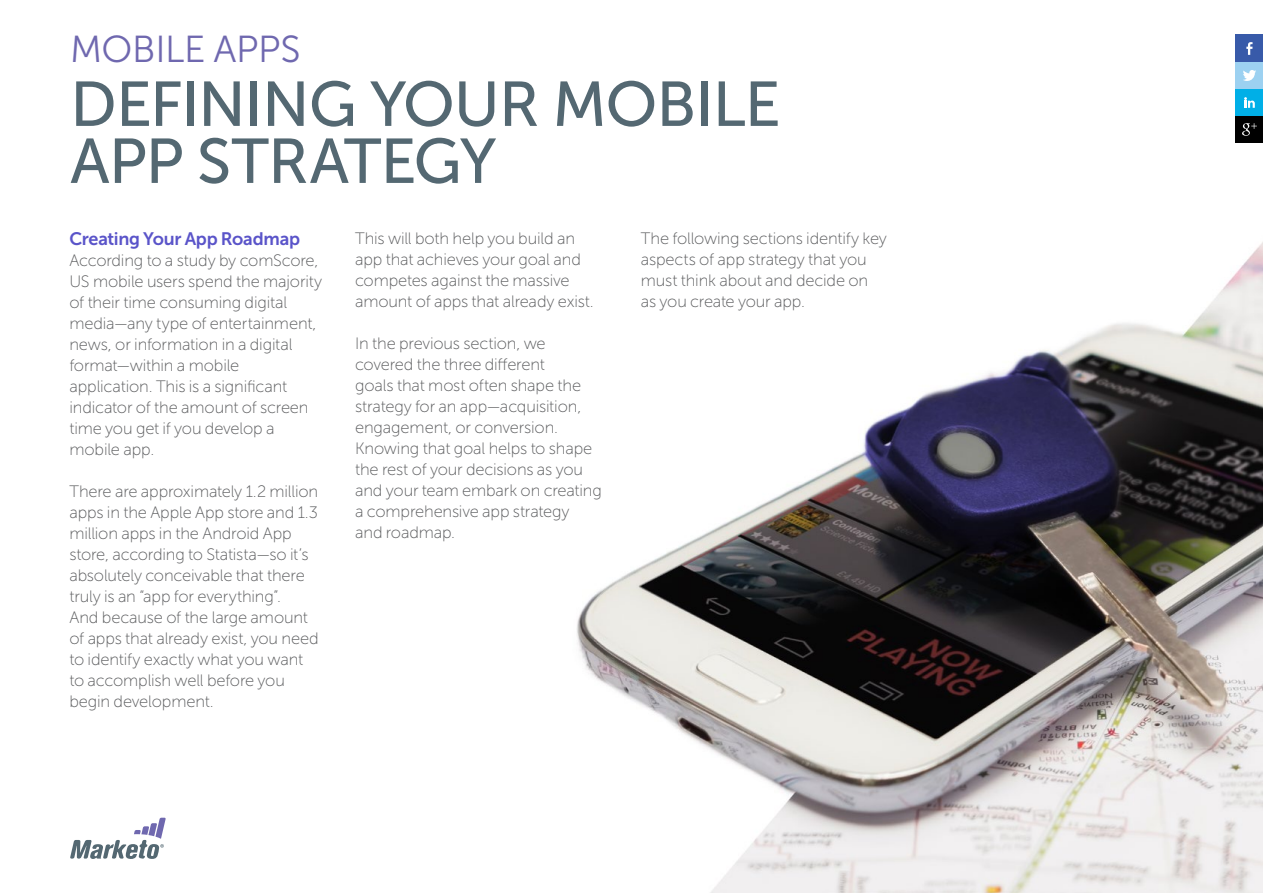
<style>
.page{position:relative;width:1263px;height:893px;background:#fff}
.page>*{position:absolute;margin:0;border:0;box-sizing:border-box;transform-origin:0 0}
.t1{font:600 63px/57px "Marketo Sans";letter-spacing:-.015em;color:#546872}
.t2{font:37.5px "Marketo Sans";letter-spacing:-.01em;color:#6f68af}
.t3{font:700 18px "Marketo Sans";letter-spacing:-.015em;color:#5a54c9}
.t4{font:300 16.5px/21px "Marketo Sans";letter-spacing:-.01em;color:#58595b}
</style>
<div class="page">
<div style="left:1236px;top:116px;width:27px;height:27px;background:#000"></div>
<svg style="left:1242px;top:123px;width:15px;height:13px"></svg>
<div style="left:1236px;top:89px;width:27px;height:27px;background:#00afe7"></div>
<svg style="left:1244px;top:97px;width:11px;height:11px"></svg>
<div style="left:1236px;top:62px;width:27px;height:27px;background:#9cd1f1"></div>
<svg style="left:1243px;top:70px;width:13px;height:11px"></svg>
<div style="left:1236px;top:35px;width:27px;height:27px;background:#385aa9"></div>
<svg style="left:1246px;top:42px;width:6px;height:13px"></svg>
<img style="left:577px;top:242px;width:686px;height:651px">
<svg style="left:70px;top:818px;width:96px;height:41px"></svg>
<h2 class="t2" style="left:70px;top:29px;width:232px">MOBILE APPS</h2>
<h1 class="t1" style="left:70px;top:76px;width:712px">DEFINING YOUR MOBILE<br>APP STRATEGY</h1>
<p class="t3" style="left:69px;top:229px;width:232px">Creating Your App Roadmap</p>
<p class="t4" style="left:69px;top:250px;width:254px">According to a study by comScore,<br>US mobile users spend the majority of their time consuming digital media—any type of entertainment, news, or information in a digital format—within a mobile application. This is a significant indicator of the amount of screen time you get if you develop a mobile app.</p>
<p class="t4" style="left:69px;top:481px;width:251px">There are approximately 1.2 million apps in the Apple App store and 1.3 million apps in the Android App store, according to Statista—so it’s absolutely conceivable that there truly is an “app for everything”.<br>And because of the large amount of apps that already exist, you need to identify exactly what you want to accomplish well before you begin development.</p>
<p class="t4" style="left:355px;top:228px;width:240px">This will both help you build an app that achieves your goal and competes against the massive amount of apps that already exist.</p>
<p class="t4" style="left:355px;top:333px;width:248px">In the previous section, we covered the three different<br>goals that most often shape the strategy for an app—acquisition, engagement, or conversion.<br>Knowing that goal helps to shape the rest of your decisions as you and your team embark on creating a comprehensive app strategy<br>and roadmap.</p>
<p class="t4" style="left:641px;top:228px;width:248px">The following sections identify key aspects of app strategy that you must think about and decide on as you create your app.</p>
</div>
